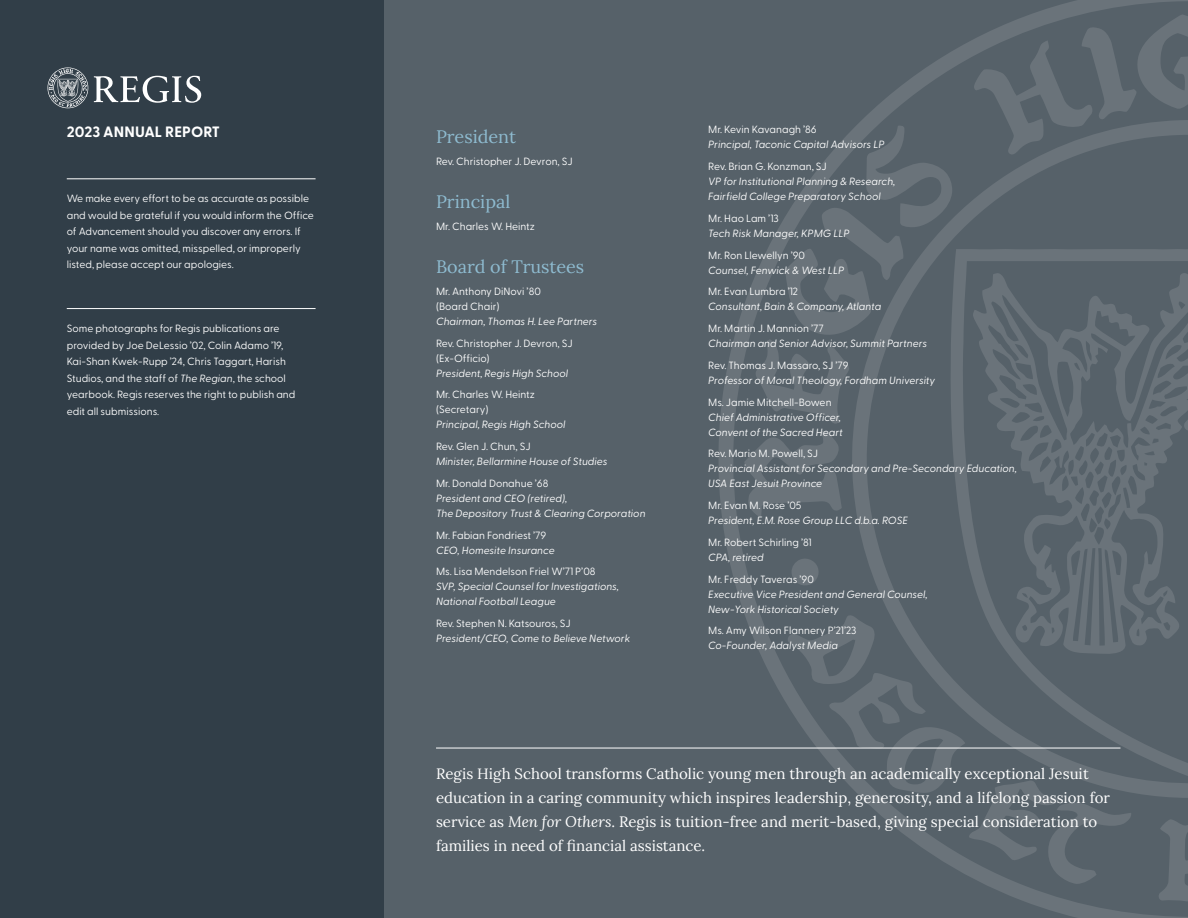
<style>
.page{position:relative;width:1188px;height:918px;background:#fff}
.page>*{position:absolute;margin:0;border:0;box-sizing:border-box;transform-origin:0 0}
.t1{font:18px "Lora";color:#8ebbd0}
.t2{font:15px/24px "Lora";color:#fff}
.t3{font:700 15px "Greycliff CF";letter-spacing:.005em;color:#fff}
.t4{font:italic 10.5px/15px "Greycliff CF";color:#fff}
.t5{font:10.5px/16.5px "Greycliff CF";color:#fff}
.s1{font-style:italic}
.s2{font-style:normal}
</style>
<div class="page">
<div style="left:383px;top:0;width:805px;height:918px;background:#566169"></div>
<svg style="left:719px;top:0;width:469px;height:918px"></svg>
<svg style="left:974px;top:14px;width:214px;height:105px"></svg>
<svg style="left:851px;top:119px;width:337px;height:685px"></svg>
<svg style="left:949px;top:249px;width:239px;height:528px"></svg>
<svg style="left:973px;top:272px;width:215px;height:383px"></svg>
<svg style="left:744px;top:125px;width:208px;height:392px"></svg>
<svg style="left:791px;top:556px;width:29px;height:30px"></svg>
<svg style="left:787px;top:614px;width:345px;height:270px"></svg>
<svg style="left:1157px;top:819px;width:31px;height:83px"></svg>
<div style="left:0;top:0;width:383px;height:918px;background:#313e48"></div>
<hr style="left:67px;top:178px;width:249px;height:1px;background:#fff">
<hr style="left:67px;top:308px;width:249px;height:1px;background:#fff">
<svg style="left:48px;top:68px;width:40px;height:40px"></svg>
<svg style="left:94px;top:76px;width:107px;height:27px"></svg>
<hr style="left:436px;top:748px;width:684px;height:1px;background:#fff">
<p class="t3" style="left:67px;top:120px;width:155px">2023 ANNUAL REPORT</p>
<p class="t5" style="left:67px;top:190px;width:249px">We make every effort to be as accurate as possible and would be grateful if you would inform the Office of Advancement should you discover any errors. If your name was omitted, misspelled, or improperly listed, please accept our apologies.</p>
<p class="t5" style="left:67px;top:319px;width:230px">Some photographs for Regis publications are provided by Joe DeLessio ’02, Colin Adamo ’19, Kai-Shan Kwek-Rupp ’24, Chris Taggart, Harish Studios, and the staff of <span class="s1">The Regian</span>, the school yearbook. Regis reserves the right to publish and edit all submissions.</p>
<p class="t1" style="left:436px;top:123px;width:81px">President</p>
<p class="t5" style="left:436px;top:152px;width:138px">Rev. Christopher J. Devron, SJ</p>
<p class="t1" style="left:436px;top:188px;width:76px">Principal</p>
<p class="t5" style="left:436px;top:217px;width:100px">Mr. Charles W. Heintz</p>
<p class="t1" style="left:436px;top:253px;width:150px">Board of Trustees</p>
<p class="t5" style="left:436px;top:283px;width:163px;line-height:15px">Mr. Anthony DiNovi ’80<br>(Board Chair)<br><span class="s1">Chairman, Thomas H. Lee Partners</span></p>
<p class="t5" style="left:436px;top:335px;width:138px;line-height:15px">Rev. Christopher J. Devron, SJ (Ex-Officio)<br><span class="s1">President, Regis High School</span></p>
<p class="t5" style="left:436px;top:387px;width:131px;line-height:15px">Mr. Charles W. Heintz (Secretary)<br><span class="s1">Principal, Regis High School</span></p>
<p class="t4" style="left:436px;top:438px;width:173px"><span class="s2">Rev. Glen J. Chun, SJ<br></span>Minister, Bellarmine House of Studies</p>
<p class="t4" style="left:436px;top:475px;width:211px"><span class="s2">Mr. Donald Donahue ’68<br></span>President and CEO (retired),<br>The Depository Trust &amp; Clearing Corporation</p>
<p class="t5" style="left:436px;top:527px;width:120px;line-height:15px">Mr. Fabian Fondriest ’79<br><span class="s1">CEO, Homesite Insurance</span></p>
<p class="t4" style="left:436px;top:563px;width:184px"><span class="s2">Ms. Lisa Mendelson Friel W’71 P’08<br></span>SVP, Special Counsel for Investigations,<br>National Football League</p>
<p class="t4" style="left:436px;top:615px;width:196px"><span class="s2">Rev. Stephen N. Katsouros, SJ<br></span>President/CEO, Come to Believe Network</p>
<p class="t4" style="left:708px;top:121px;width:178px"><span class="s2">Mr. Kevin Kavanagh ’86<br></span>Principal, Taconic Capital Advisors LP</p>
<p class="t4" style="left:708px;top:158px;width:189px"><span class="s2">Rev. Brian G. Konzman, SJ<br></span>VP for Institutional Planning &amp; Research,<br>Fairfield College Preparatory School</p>
<p class="t4" style="left:708px;top:210px;width:143px"><span class="s2">Mr. Hao Lam ’13<br></span>Tech Risk Manager, KPMG LLP</p>
<p class="t4" style="left:708px;top:247px;width:137px"><span class="s2">Mr. Ron Llewellyn ’90<br></span>Counsel, Fenwick &amp; West LLP</p>
<p class="t4" style="left:708px;top:283px;width:175px"><span class="s2">Mr. Evan Lumbra ’12<br></span>Consultant, Bain &amp; Company, Atlanta</p>
<p class="t4" style="left:708px;top:320px;width:220px"><span class="s2">Mr. Martin J. Mannion ’77<br></span>Chairman and Senior Advisor, Summit Partners</p>
<p class="t4" style="left:708px;top:357px;width:229px"><span class="s2">Rev. Thomas J. Massaro, SJ ’79<br></span>Professor of Moral Theology, Fordham University</p>
<p class="t4" style="left:708px;top:394px;width:136px"><span class="s2">Ms. Jamie Mitchell-Bowen<br></span>Chief Administrative Officer,<br>Convent of the Sacred Heart</p>
<p class="t4" style="left:708px;top:445px;width:310px"><span class="s2">Rev. Mario M. Powell, SJ<br></span>Provincial Assistant for Secondary and Pre-Secondary Education,<br>USA East Jesuit Province</p>
<p class="t4" style="left:708px;top:497px;width:201px"><span class="s2">Mr. Evan M. Rose ’05<br></span>President, E.M. Rose Group LLC d.b.a. ROSE</p>
<p class="t5" style="left:708px;top:534px;width:105px;line-height:15px">Mr. Robert Schirling ’81<br><span class="s1">CPA, retired</span></p>
<p class="t4" style="left:708px;top:571px;width:221px"><span class="s2">Mr. Freddy Taveras ’90<br></span>Executive Vice President and General Counsel,<br>New-York Historical Society</p>
<p class="t5" style="left:708px;top:622px;width:150px;line-height:15px">Ms. Amy Wilson Flannery P’21’23<br><span class="s1">Co-Founder, Adalyst Media</span></p>
<p class="t2" style="left:436px;top:760px;width:675px">Regis High School transforms Catholic young men through an academically exceptional Jesuit education in a caring community which inspires leadership, generosity, and a lifelong passion for service as <span class="s1">Men for Others</span>. Regis is tuition-free and merit-based, giving special consideration to families in need of financial assistance.</p>
</div>
